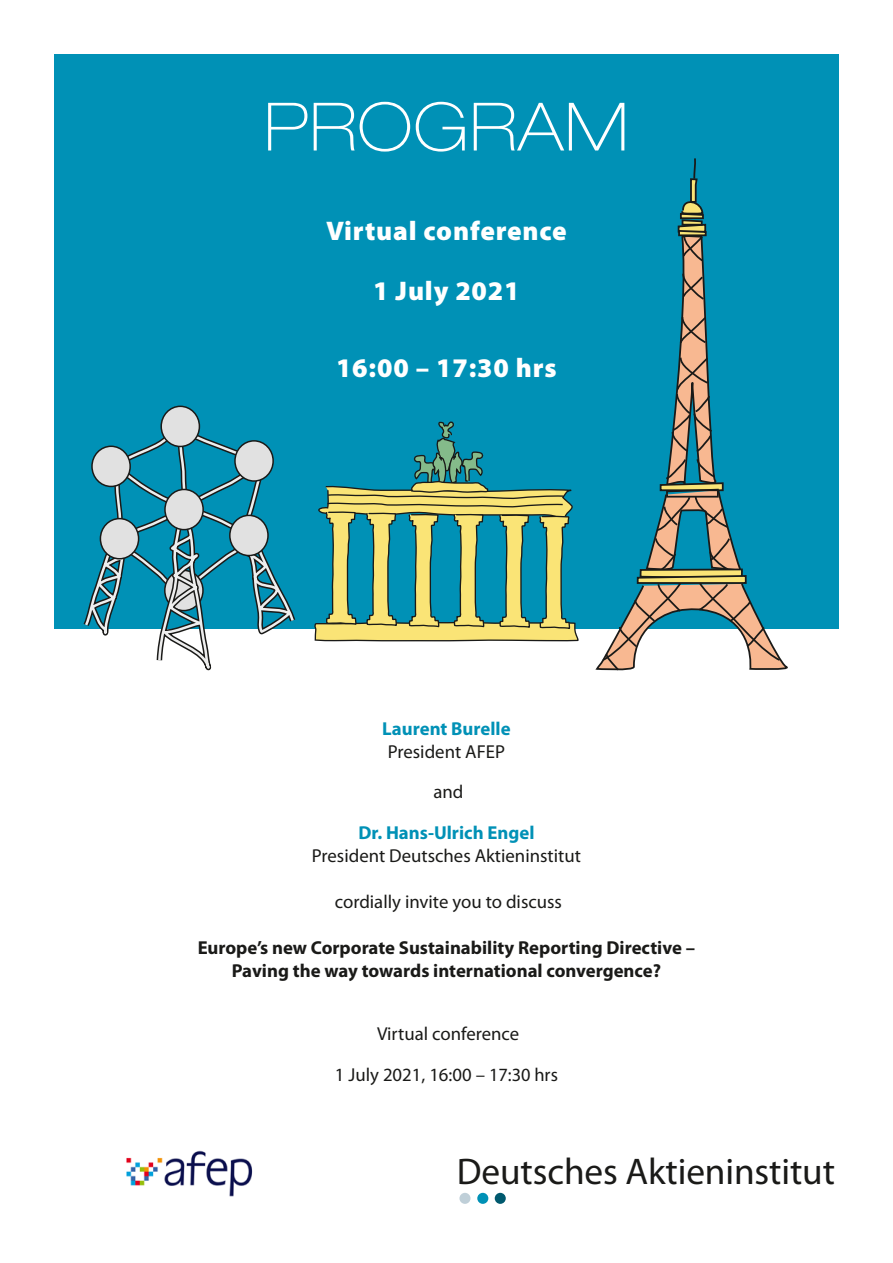
<style>
.page{position:relative;width:893px;height:1263px;background:#fff}
.page>*{position:absolute;margin:0;border:0;box-sizing:border-box;transform-origin:0 0}
.t1{font:100 expanded 66.75px "Helvetica Neue";letter-spacing:.015em;color:#fff}
.t2{font:37.2px "Myriad Pro";letter-spacing:-.005em;color:#1a1a18}
.t3{font:900 27px "Myriad Pro";letter-spacing:.03em;color:#fff}
.t4{font:18.75px/40.8px "Myriad Pro";color:#1a1a18;text-align:center}
.t5{font:700 18.75px/23px "Myriad Pro";color:#1a1a18;text-align:center}
.t6{font:700 18.75px "Myriad Pro";color:#0091b6}
</style>
<div class="page">
<div style="left:54px;top:54px;width:785px;height:575px;background:#0091b6"></div>
<div style="left:459px;top:1193px;width:11px;height:11px;background:#bfcfd8;border-radius:50%"></div>
<div style="left:477px;top:1193px;width:11px;height:11px;background:#0091b6;border-radius:50%"></div>
<div style="left:495px;top:1193px;width:11px;height:11px;background:#00596e;border-radius:50%"></div>
<img style="left:126px;top:1150px;width:127px;height:47px">
<svg style="left:314px;top:158px;width:474px;height:513px"></svg>
<svg style="left:83px;top:424px;width:213px;height:247px"></svg>
<div style="left:165px;top:489px;width:38px;height:41px;background:#e1e1e1;border-radius:50%"></div>
<div style="left:164px;top:489px;width:40px;height:41px;border:2px solid #1a1a18;border-radius:50%"></div>
<div style="left:161px;top:406px;width:38px;height:40px;background:#e1e1e1;border-radius:50%"></div>
<div style="left:160px;top:406px;width:40px;height:41px;border:2px solid #1a1a18;border-radius:50%"></div>
<div style="left:92px;top:446px;width:38px;height:40px;background:#e1e1e1;border-radius:50%"></div>
<div style="left:91px;top:445px;width:40px;height:42px;border:2px solid #1a1a18;border-radius:50%"></div>
<div style="left:235px;top:441px;width:38px;height:40px;background:#e1e1e1;border-radius:50%"></div>
<div style="left:234px;top:440px;width:40px;height:42px;border:2px solid #1a1a18;border-radius:50%"></div>
<div style="left:100px;top:519px;width:39px;height:40px;background:#e1e1e1;border-radius:50%"></div>
<div style="left:100px;top:518px;width:39px;height:41px;border:2px solid #1a1a18;border-radius:50%"></div>
<div style="left:230px;top:515px;width:38px;height:40px;background:#e1e1e1;border-radius:50%"></div>
<div style="left:229px;top:515px;width:40px;height:41px;border:2px solid #1a1a18;border-radius:50%"></div>
<h1 class="t1" style="left:264px;top:87px;width:366px">PROGRAM</h1>
<h3 class="t3" style="left:326px;top:213px;width:242px">Virtual conference</h3>
<h3 class="t3" style="left:373px;top:273px;width:148px">1 July 2021</h3>
<h3 class="t3" style="left:336px;top:349px;width:222px">16:00 – 17:30 hrs</h3>
<p class="t6" style="left:382px;top:716px;width:130px">Laurent Burelle</p>
<p class="t4" style="left:388px;top:731px;width:119px">President AFEP and</p>
<p class="t6" style="left:358px;top:820px;width:178px">Dr. Hans-Ulrich Engel</p>
<p class="t4" style="left:312px;top:835px;width:270px">President Deutsches Aktieninstitut</p>
<p class="t4" style="left:335px;top:881px;width:229px">cordially invite you to discuss</p>
<p class="t5" style="left:198px;top:935px;width:499px">Europe’s new Corporate Sustainability Reporting Directive –<br>Paving the way towards international convergence?</p>
<p class="t4" style="left:335px;top:1013px;width:224px">Virtual conference<br>1 July 2021, 16:00 – 17:30 hrs</p>
<h2 class="t2" style="left:457px;top:1149px;width:380px">Deutsches Aktieninstitut</h2>
</div>
